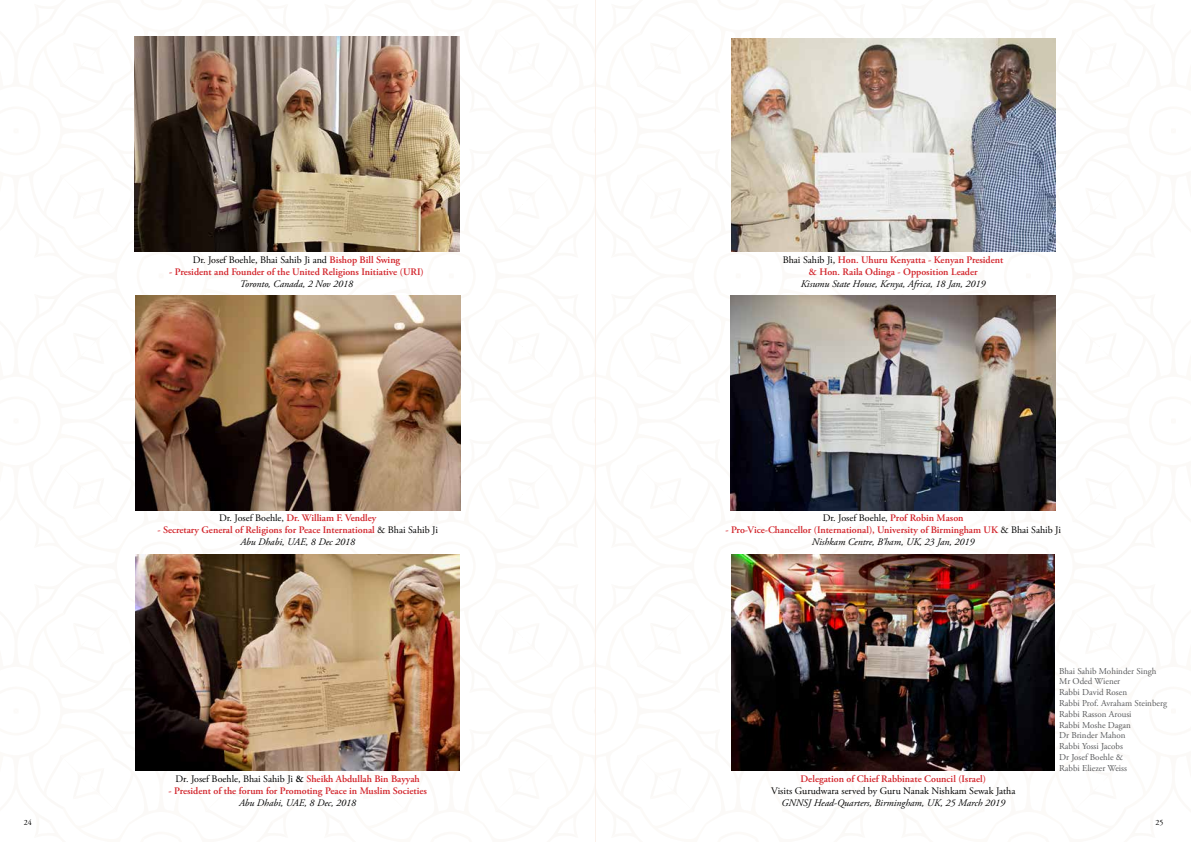
<style>
.page{position:relative;width:1191px;height:842px;background:#fff}
.page>*{position:absolute;margin:0;border:0;box-sizing:border-box;transform-origin:0 0}
.t1{font:600 10px/12px "Adobe Garamond Pro";color:#d2232a;text-align:center}
.t2{font:10px "Adobe Garamond Pro";color:#000}
.t3{font:italic 10px "Adobe Garamond Pro";color:#000}
.t4{font:9px/10.8px "Adobe Garamond Pro";color:#58595b}
.t5{font:8px "Adobe Garamond Pro";color:#000}
.s1{font-weight:600;color:#d2232a}
.s2{font-weight:400;color:#000}
.s3{font-weight:400;font-style:italic;color:#000}
.s4{font-weight:600}
</style>
<div class="page">
<svg style="left:134px;top:36px;width:327px;height:735px"></svg>
<img style="left:732px;top:555px;width:322px;height:215px">
<img style="left:731px;top:39px;width:324px;height:212px">
<img style="left:731px;top:296px;width:324px;height:214px">
<img style="left:135px;top:555px;width:325px;height:215px">
<img style="left:136px;top:296px;width:324px;height:214px">
<img style="left:134px;top:37px;width:326px;height:214px">
<p class="t2" style="left:193px;top:254px;width:209px">Dr. Josef Boehle, Bhai Sahib Ji and <span class="s1">Bishop Bill Swing</span></p>
<p class="t1" style="left:169px;top:266px;width:256px">- President and Founder of the United Religions Initiative (URI)</p>
<p class="t3" style="left:240px;top:278px;width:115px">Toronto, Canada, 2 Nov 2018</p>
<p class="t1" style="left:783px;top:254px;width:222px"><span class="s2">Bhai Sahib Ji,</span> Hon. Uhuru Kenyatta - Kenyan President &amp; Hon. Raila Odinga - Opposition Leader</p>
<p class="t3" style="left:800px;top:278px;width:186px">Kisumu State House, Kenya, Africa, 18 Jan, 2019</p>
<p class="t1" style="left:219px;top:512px;width:159px"><span class="s2">Dr. Josef Boehle,</span> Dr. William F. Vendley</p>
<p class="t1" style="left:157px;top:524px;width:282px">- Secretary General of Religions for Peace International <span class="s2">&amp; Bhai Sahib Ji<br></span><span class="s3">Abu Dhabi, UAE, 8 Dec 2018</span></p>
<p class="t2" style="left:823px;top:512px;width:142px">Dr. Josef Boehle, <span class="s1">Prof Robin Mason</span></p>
<p class="t1" style="left:725px;top:524px;width:337px">- Pro-Vice-Chancellor (International), University of Birmingham UK <span class="s2">&amp; Bhai Sahib Ji<br></span><span class="s3">Nishkam Centre, B’ham, UK, 23 Jan, 2019</span></p>
<p class="t4" style="left:1059px;top:666px;width:109px">Bhai Sahib Mohinder Singh<br>Mr Oded Wiener<br>Rabbi David Rosen<br>Rabbi Prof. Avraham Steinberg<br>Rabbi Rasson Arousi<br>Rabbi Moshe Dagan<br>Dr Brinder Mahon<br>Rabbi Yossi Jacobs<br>Dr Josef Boehle &amp;<br>Rabbi Eliezer Weiss</p>
<p class="t2" style="left:176px;top:773px;width:246px">Dr. Josef Boehle, Bhai Sahib Ji <span class="s4">&amp;</span> <span class="s1">Sheikh Abdullah Bin Bayyah</span></p>
<p class="t1" style="left:168px;top:785px;width:260px">- President of the forum for Promoting Peace in Muslim Societies</p>
<p class="t3" style="left:239px;top:797px;width:119px">Abu Dhabi, UAE, 8 Dec, 2018</p>
<p class="t1" style="left:800px;top:773px;width:187px">Delegation of Chief Rabbinate Council (Israel)</p>
<p class="t2" style="left:771px;top:785px;width:246px">Visits Gurudwara served by Guru Nanak Nishkam Sewak Jatha</p>
<p class="t3" style="left:781px;top:797px;width:225px">GNNSJ Head-Quarters, Birmingham, UK, 25 March 2019</p>
<p class="t5" style="left:24px;top:818px;width:9px">24</p>
<p class="t5" style="left:1155px;top:818px;width:9px">25</p>
</div>
